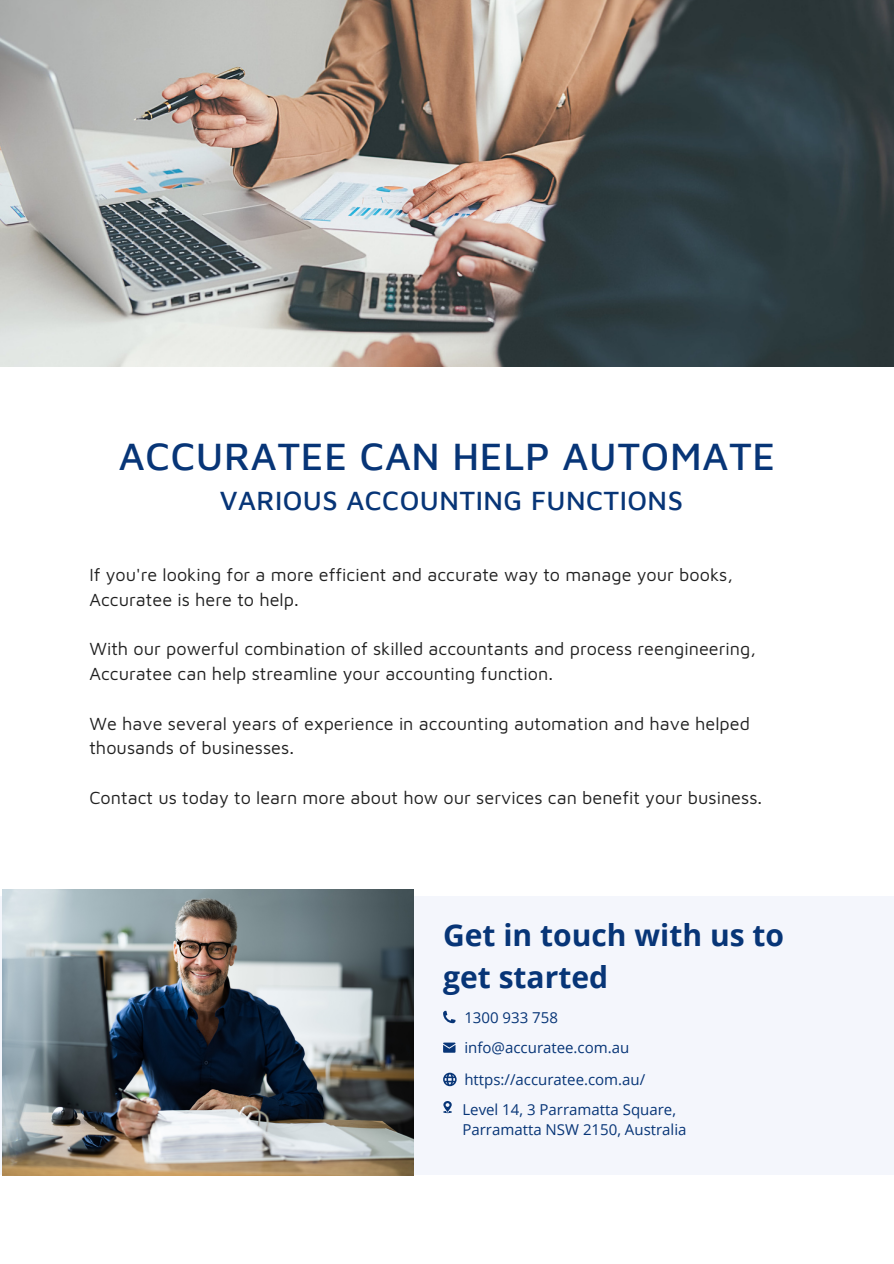
<style>
.page{position:relative;width:894px;height:1264px;background:#fff}
.page>*{position:absolute;margin:0;border:0;box-sizing:border-box;transform-origin:0 0}
.t1{font:500 39px "Maven Pro";letter-spacing:.02em;color:#073577}
.t2{font:700 30px/41.7px "Open Sans";color:#073577}
.t3{font:500 27px "Maven Pro";letter-spacing:.02em;color:#073577}
.t4{font:18px/24.8px "Maven Pro";color:#202020}
.t5{font:15px/32.2px "Open Sans";color:#073577}
</style>
<div class="page">
<div style="left:0;top:896px;width:893px;height:278px;background:#f4f6fc"></div>
<svg style="left:443px;top:1042px;width:12px;height:10px"></svg>
<svg style="left:443px;top:1072px;width:13px;height:14px"></svg>
<svg style="left:443px;top:1010px;width:12px;height:13px"></svg>
<svg style="left:443px;top:1101px;width:9px;height:12px"></svg>
<img style="left:2px;top:889px;width:411px;height:286px">
<img style="left:0;top:0;width:893px;height:366px">
<h1 class="t1" style="left:119px;top:432px;width:657px">ACCURATEE CAN HELP AUTOMATE</h1>
<h3 class="t3" style="left:220px;top:484px;width:464px">VARIOUS ACCOUNTING FUNCTIONS</h3>
<p class="t4" style="left:89px;top:561px;width:645px">If you're looking for a more efficient and accurate way to manage your books,<br>Accuratee is here to help.</p>
<p class="t4" style="left:89px;top:636px;width:668px">With our powerful combination of skilled accountants and process reengineering,<br>Accuratee can help streamline your accounting function.</p>
<p class="t4" style="left:89px;top:710px;width:662px">We have several years of experience in accounting automation and have helped thousands of businesses.</p>
<p class="t4" style="left:89px;top:784px;width:674px">Contact us today to learn more about how our services can benefit your business.</p>
<h2 class="t2" style="left:443px;top:913px;width:342px">Get in touch with us to get started</h2>
<p class="t5" style="left:464px;top:1000px;width:95px">1300 933 758</p>
<p class="t5" style="left:464px;top:1031px;width:182px">info@accuratee.com.au https://accuratee.com.au/</p>
<p class="t5" style="left:462px;top:1099px;width:225px;line-height:20.2px">Level 14, 3 Parramatta Square,<br>Parramatta NSW 2150, Australia</p>
</div>
